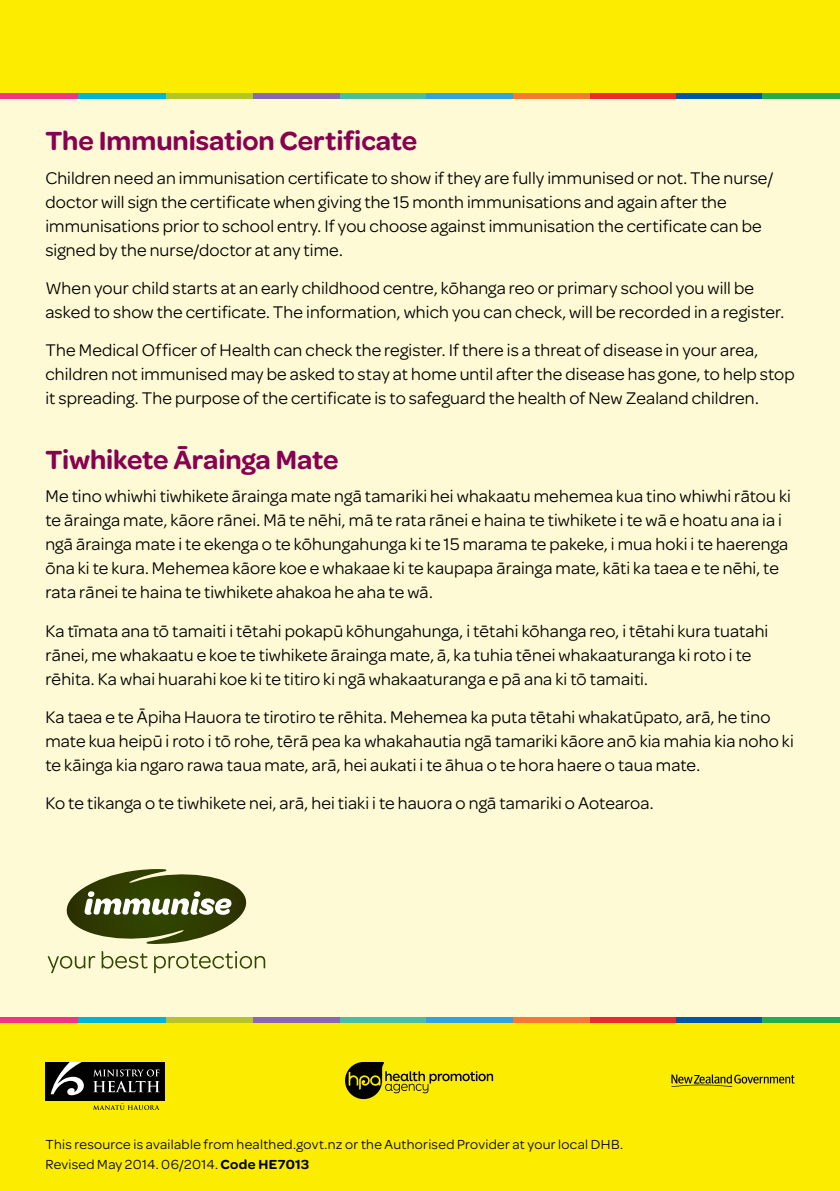
<style>
.page{position:relative;width:840px;height:1191px;background:#fff}
.page>*{position:absolute;margin:0;border:0;box-sizing:border-box;transform-origin:0 0}
.t1{font:600 28px "Omnes";letter-spacing:-.005em;color:#870051}
.t2{font:18px/24px "Omnes";letter-spacing:.005em;color:#000}
.t3{font:14px/19.6px "Omnes";letter-spacing:.02em;color:#000}
.s1{font-weight:600}
</style>
<div class="page">
<div style="left:0;top:0;width:839px;height:1191px;background:#fced00"></div>
<div style="left:0;top:96px;width:839px;height:924px;background:#fefad5"></div>
<div style="left:0;top:93px;width:79px;height:6px;background:#ee3780"></div>
<div style="left:79px;top:93px;width:87px;height:6px;background:#00b5d1"></div>
<div style="left:166px;top:93px;width:87px;height:6px;background:#b5c428"></div>
<div style="left:253px;top:93px;width:87px;height:6px;background:#8869ae"></div>
<div style="left:340px;top:93px;width:88px;height:6px;background:#4cbea0"></div>
<div style="left:426px;top:93px;width:88px;height:6px;background:#33a3dc"></div>
<div style="left:512px;top:93px;width:78px;height:6px;background:#f47932"></div>
<div style="left:590px;top:93px;width:87px;height:6px;background:#e82c2a"></div>
<div style="left:676px;top:93px;width:87px;height:6px;background:#0058a4"></div>
<div style="left:762px;top:93px;width:77px;height:6px;background:#23ae49"></div>
<svg style="left:671px;top:1074px;width:123px;height:13px"></svg>
<svg style="left:345px;top:1062px;width:148px;height:37px"></svg>
<div style="left:45px;top:1062px;width:120px;height:38px;background:#000"></div>
<svg style="left:51px;top:1062px;width:33px;height:33px"></svg>
<svg style="left:93px;top:1069px;width:67px;height:23px"></svg>
<svg style="left:93px;top:1103px;width:66px;height:7px"></svg>
<div style="left:0;top:1017px;width:79px;height:6px;background:#ee3780"></div>
<div style="left:79px;top:1017px;width:87px;height:6px;background:#00b5d1"></div>
<div style="left:166px;top:1017px;width:87px;height:6px;background:#b5c428"></div>
<div style="left:253px;top:1017px;width:87px;height:6px;background:#8869ae"></div>
<div style="left:340px;top:1017px;width:88px;height:6px;background:#4cbea0"></div>
<div style="left:426px;top:1017px;width:88px;height:6px;background:#33a3dc"></div>
<div style="left:512px;top:1017px;width:78px;height:6px;background:#f47932"></div>
<div style="left:590px;top:1017px;width:87px;height:6px;background:#e82c2a"></div>
<div style="left:676px;top:1017px;width:87px;height:6px;background:#0058a4"></div>
<div style="left:762px;top:1017px;width:77px;height:6px;background:#23ae49"></div>
<svg style="left:48px;top:951px;width:217px;height:22px"></svg>
<svg style="left:66px;top:869px;width:181px;height:75px"></svg>
<h1 class="t1" style="left:45px;top:121px;width:373px">The Immunisation Certificate</h1>
<p class="t2" style="left:45px;top:165px;width:729px">Children need an immunisation certificate to show if they are fully immunised or not. The nurse/ doctor will sign the certificate when giving the 15 month immunisations and again after the immunisations prior to school entry. If you choose against immunisation the certificate can be signed by the nurse/doctor at any time.</p>
<p class="t2" style="left:45px;top:275px;width:739px">When your child starts at an early childhood centre, kōhanga reo or primary school you will be asked to show the certificate. The information, which you can check, will be recorded in a register.</p>
<p class="t2" style="left:45px;top:337px;width:750px">The Medical Officer of Health can check the register. If there is a threat of disease in your area, children not immunised may be asked to stay at home until after the disease has gone, to help stop it spreading. The purpose of the certificate is to safeguard the health of New Zealand children.</p>
<h1 class="t1" style="left:45px;top:439px;width:294px">Tiwhikete Ārainga Mate</h1>
<p class="t2" style="left:45px;top:483px;width:746px">Me tino whiwhi tiwhikete ārainga mate ngā tamariki hei whakaatu mehemea kua tino whiwhi rātou ki te ārainga mate, kāore rānei. Mā te nēhi, mā te rata rānei e haina te tiwhikete i te wā e hoatu ana ia i ngā ārainga mate i te ekenga o te kōhungahunga ki te 15 marama te pakeke, i mua hoki i te haerenga ōna ki te kura. Mehemea kāore koe e whakaae ki te kaupapa ārainga mate, kāti ka taea e te nēhi, te rata rānei te haina te tiwhikete ahakoa he aha te wā.</p>
<p class="t2" style="left:45px;top:617px;width:724px">Ka tīmata ana tō tamaiti i tētahi pokapū kōhungahunga, i tētahi kōhanga reo, i tētahi kura tuatahi rānei, me whakaatu e koe te tiwhikete ārainga mate, ā, ka tuhia tēnei whakaaturanga ki roto i te rēhita. Ka whai huarahi koe ki te titiro ki ngā whakaaturanga e pā ana ki tō tamaiti.</p>
<p class="t2" style="left:45px;top:703px;width:749px">Ka taea e te Āpiha Hauora te tirotiro te rēhita. Mehemea ka puta tētahi whakatūpato, arā, he tino mate kua heipū i roto i tō rohe, tērā pea ka whakahautia ngā tamariki kāore anō kia mahia kia noho ki te kāinga kia ngaro rawa taua mate, arā, hei aukati i te āhua o te hora haere o taua mate.</p>
<p class="t2" style="left:45px;top:790px;width:609px">Ko te tikanga o te tiwhikete nei, arā, hei tiaki i te hauora o ngā tamariki o Aotearoa.</p>
<p class="t3" style="left:45px;top:1133px;width:579px">This resource is available from healthed.govt.nz or the Authorised Provider at your local DHB.<br>Revised May 2014. 06/2014. <span class="s1">Code HE7013</span></p>
</div>
